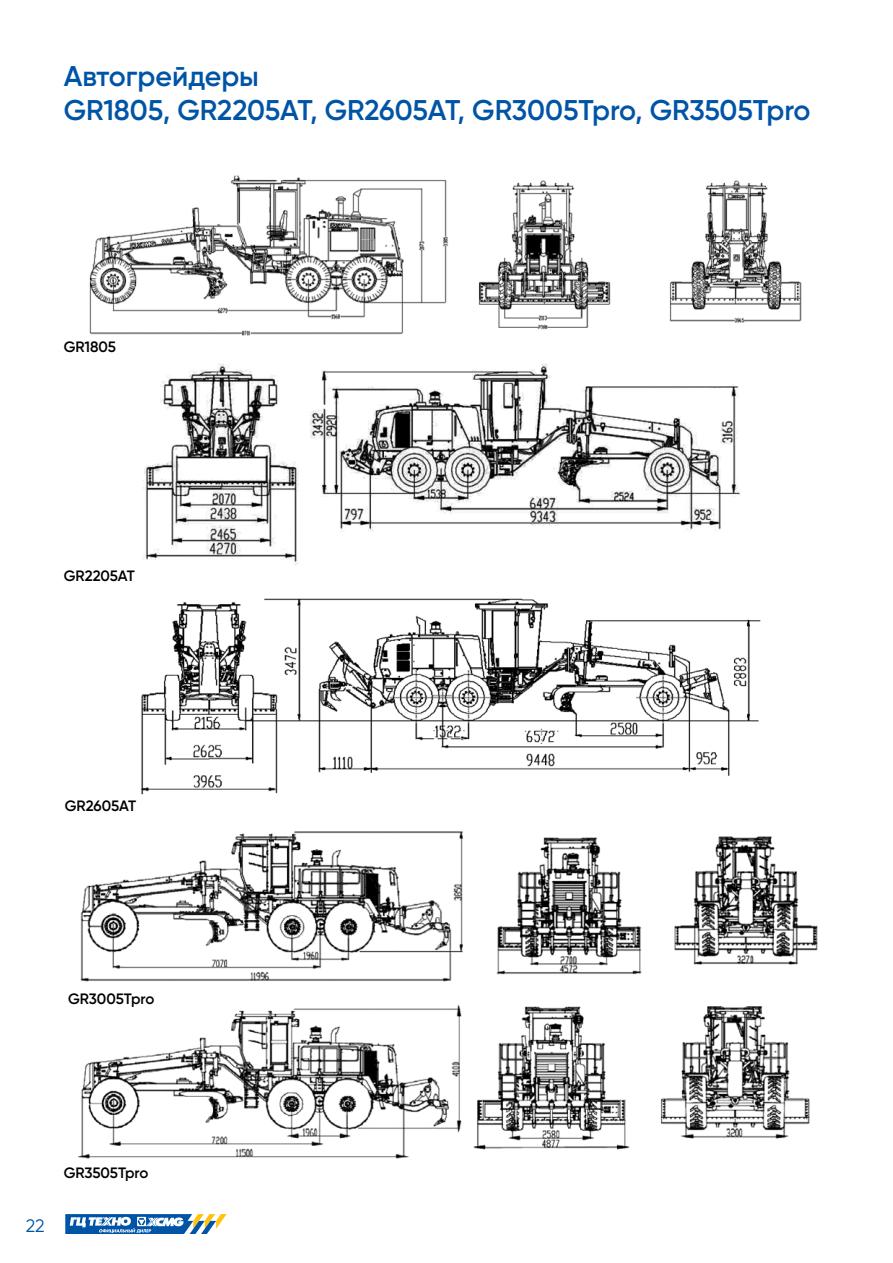
<style>
.page{position:relative;width:893px;height:1263px;background:#fff}
.page>*{position:absolute;margin:0;border:0;box-sizing:border-box;transform-origin:0 0}
.t1{font:600 28.5px/34.2px "Gilroy";color:#0054a6}
.t2{font:18px "Gilroy";color:#0054a6}
.t3{font:600 15px "Gilroy";letter-spacing:-.005em;color:#000}
</style>
<div class="page">
<img style="left:89px;top:175px;width:713px;height:161px">
<img style="left:142px;top:363px;width:599px;height:203px">
<img style="left:80px;top:831px;width:738px;height:151px">
<img style="left:141px;top:598px;width:620px;height:197px">
<img style="left:78px;top:1004px;width:732px;height:155px">
<svg style="left:65px;top:1214px;width:162px;height:20px"></svg>
<p class="t1" style="left:64px;top:59px;width:748px">Автогрейдеры<br>GR1805, GR2205AT, GR2605AT, GR3005Tpro, GR3505Tpro</p>
<p class="t3" style="left:64px;top:337px;width:54px">GR1805</p>
<p class="t3" style="left:64px;top:566px;width:73px">GR2205AT</p>
<p class="t3" style="left:65px;top:796px;width:73px">GR2605AT</p>
<p class="t3" style="left:68px;top:990px;width:88px">GR3005Tpro</p>
<p class="t2" style="left:26px;top:1215px;width:20px">22</p>
<p class="t3" style="left:64px;top:1163px;width:86px">GR3505Tpro</p>
</div>
